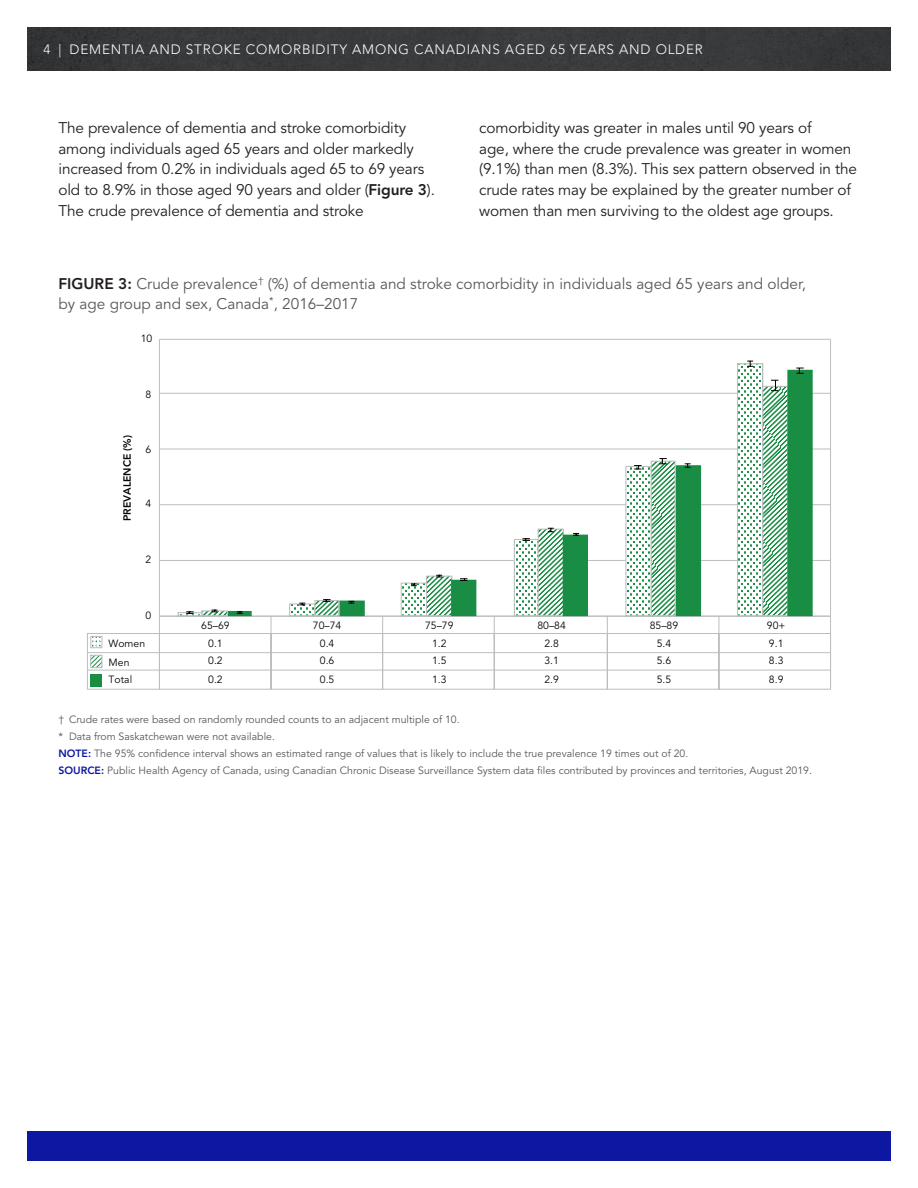
<style>
.page{position:relative;width:918px;height:1188px;background:#fff}
.page>*{position:absolute;margin:0;border:0;box-sizing:border-box;transform-origin:0 0}
.BODY{font:15.3px/20.7px "Avenir LT Std";letter-spacing:-.01em;color:#231f20}
.Figure_Title{font:15.3px/20.7px "Avenir LT Std";color:#57585a}
.t1{font:300 13.5px "Avenir LT Std";letter-spacing:.06em;color:#fff}
.Source{font:10.5px "Avenir LT Std";color:#57585a}
.Notes{font:10.5px "Avenir LT Std";color:#57585a}
._6___Source_with_no{font:10.5px "Avenir LT Std";color:#57585a}
.t2{font:10.5px/19.2px "Avenir LT Std";color:#040503}
.t3{font:800 10.35px "Avenir LT Std";color:#050504}
.s1{font-weight:800}
.s2{font-weight:800;color:#231f20}
.s3{font-weight:800;color:#0d17a1}
</style>
<div class="page">
<div style="left:27px;top:27px;width:864px;height:44px;background:#38393b"></div>
<div style="left:27px;top:1131px;width:864px;height:30px;background:#0d17a1"></div>
<hr style="left:159px;top:560px;width:672px;height:1px;background:#bcbdc0">
<hr style="left:159px;top:504px;width:672px;height:1px;background:#bcbdc0">
<hr style="left:159px;top:449px;width:672px;height:1px;background:#bcbdc0">
<hr style="left:159px;top:393px;width:672px;height:1px;background:#bcbdc0">
<hr style="left:159px;top:339px;width:672px;height:1px;background:#bcbdc0">
<hr style="left:159px;top:339px;width:1px;height:277px;background:#bcbdc0">
<hr style="left:159px;top:616px;width:672px;height:1px;background:#bcbdc0">
<hr style="left:830px;top:339px;width:1px;height:295px;background:#bcbdc0">
<svg style="left:159px;top:617px;width:1px;height:72px"></svg>
<svg style="left:271px;top:617px;width:1px;height:72px"></svg>
<svg style="left:382px;top:617px;width:1px;height:72px"></svg>
<svg style="left:494px;top:617px;width:1px;height:72px"></svg>
<svg style="left:607px;top:617px;width:1px;height:72px"></svg>
<svg style="left:719px;top:617px;width:1px;height:72px"></svg>
<svg style="left:830px;top:634px;width:1px;height:55px"></svg>
<hr style="left:87px;top:633px;width:744px;height:1px;background:#bcbdc0">
<hr style="left:87px;top:652px;width:744px;height:1px;background:#bcbdc0">
<hr style="left:87px;top:670px;width:744px;height:1px;background:#bcbdc0">
<svg style="left:87px;top:634px;width:1px;height:55px"></svg>
<hr style="left:87px;top:689px;width:744px;height:1px;background:#bcbdc0">
<div style="left:91px;top:674px;width:11px;height:12px;background:#188d43"></div>
<svg style="left:93px;top:657px;width:7px;height:9px"></svg>
<div style="left:91px;top:655px;width:11px;height:13px;border:1px solid #bcbdc0"></div>
<svg style="left:93px;top:640px;width:7px;height:6px"></svg>
<div style="left:91px;top:636px;width:11px;height:12px;border:1px solid #bcbdc0"></div>
<svg style="left:228px;top:370px;width:585px;height:246px"></svg>
<svg style="left:186px;top:611px;width:8px;height:3px"></svg>
<svg style="left:299px;top:603px;width:6px;height:2px"></svg>
<svg style="left:411px;top:584px;width:6px;height:2px"></svg>
<svg style="left:523px;top:538px;width:7px;height:3px"></svg>
<svg style="left:634px;top:465px;width:8px;height:5px"></svg>
<svg style="left:747px;top:361px;width:6px;height:6px"></svg>
<svg style="left:323px;top:599px;width:8px;height:3px"></svg>
<svg style="left:436px;top:575px;width:6px;height:3px"></svg>
<svg style="left:548px;top:528px;width:6px;height:4px"></svg>
<svg style="left:659px;top:458px;width:8px;height:6px"></svg>
<svg style="left:771px;top:380px;width:7px;height:11px"></svg>
<svg style="left:237px;top:611px;width:6px;height:3px"></svg>
<svg style="left:348px;top:601px;width:6px;height:3px"></svg>
<svg style="left:460px;top:578px;width:7px;height:3px"></svg>
<svg style="left:573px;top:533px;width:6px;height:3px"></svg>
<svg style="left:685px;top:463px;width:6px;height:5px"></svg>
<svg style="left:796px;top:368px;width:8px;height:6px"></svg>
<p class="t1" style="left:43px;top:41px;width:661px">4 | DEMENTIA AND STROKE COMORBIDITY AMONG CANADIANS AGED 65 YEARS AND OLDER</p>
<p class="BODY" style="left:58px;top:118px;width:378px">The prevalence of dementia and stroke comorbidity among individuals aged 65 years and older markedly increased from 0.2% in individuals aged 65 to 69 years old to 8.9% in those aged 90 years and older (<span class="s1">Figure 3</span>).<br>The crude prevalence of dementia and stroke</p>
<p class="BODY" style="left:479px;top:118px;width:379px">comorbidity was greater in males until 90 years of<br>age, where the crude prevalence was greater in women (9.1%) than men (8.3%). This sex pattern observed in the crude rates may be explained by the greater number of women than men surviving to the oldest age groups.</p>
<p class="Figure_Title" style="left:58px;top:274px;width:749px"><span class="s2">FIGURE 3:</span> Crude prevalence<sup>†</sup> (%) of dementia and stroke comorbidity in individuals aged 65 years and older, by age group and sex, Canada<sup>*</sup>, 2016–2017</p>
<p class="t2" style="left:141px;top:329px;width:13px">10</p>
<p class="t2" style="left:146px;top:385px;width:7px">8</p>
<p class="t3" style="left:121px;top:521px;width:88px;rotate:-90deg">PREVALENCE (%)</p>
<p class="t2" style="left:146px;top:440px;width:7px">6</p>
<p class="t2" style="left:146px;top:494px;width:7px">4</p>
<p class="t2" style="left:146px;top:550px;width:7px">2</p>
<p class="t2" style="left:146px;top:606px;width:7px">0</p>
<p class="t2" style="left:109px;top:634px;width:38px">Women<br>Men</p>
<p class="t2" style="left:109px;top:670px;width:25px">Total</p>
<p class="t2" style="left:201px;top:616px;width:30px">65–69</p>
<p class="t2" style="left:313px;top:616px;width:30px">70–74</p>
<p class="t2" style="left:425px;top:616px;width:30px">75–79</p>
<p class="t2" style="left:537px;top:616px;width:30px">80–84</p>
<p class="t2" style="left:650px;top:616px;width:30px">85–89</p>
<p class="t2" style="left:767px;top:616px;width:20px">90+</p>
<p class="t2" style="left:208px;top:634px;width:16px">0.1</p>
<p class="t2" style="left:320px;top:634px;width:16px">0.4</p>
<p class="t2" style="left:432px;top:634px;width:16px">1.2</p>
<p class="t2" style="left:544px;top:634px;width:16px">2.8</p>
<p class="t2" style="left:657px;top:634px;width:16px">5.4</p>
<p class="t2" style="left:769px;top:634px;width:16px">9.1</p>
<p class="t2" style="left:208px;top:651px;width:16px">0.2</p>
<p class="t2" style="left:320px;top:651px;width:16px">0.6</p>
<p class="t2" style="left:432px;top:651px;width:16px">1.5</p>
<p class="t2" style="left:544px;top:651px;width:16px">3.1</p>
<p class="t2" style="left:657px;top:651px;width:16px">5.6</p>
<p class="t2" style="left:769px;top:651px;width:16px">8.3</p>
<p class="t2" style="left:208px;top:670px;width:16px">0.2</p>
<p class="t2" style="left:320px;top:670px;width:16px">0.5</p>
<p class="t2" style="left:432px;top:670px;width:16px">1.3</p>
<p class="t2" style="left:544px;top:670px;width:16px">2.9</p>
<p class="t2" style="left:657px;top:670px;width:16px">5.5</p>
<p class="t2" style="left:769px;top:670px;width:16px">8.9</p>
<p class="_6___Source_with_no" style="left:58px;top:713px;width:403px">† Crude rates were based on randomly rounded counts to an adjacent multiple of 10.</p>
<p class="_6___Source_with_no" style="left:58px;top:730px;width:218px">* Data from Saskatchewan were not available.</p>
<p class="Notes" style="left:58px;top:747px;width:631px"><span class="s3">NOTE:</span> The 95% confidence interval shows an estimated range of values that is likely to include the true prevalence 19 times out of 20.</p>
<p class="Source" style="left:58px;top:765px;width:755px"><span class="s3">SOURCE:</span> Public Health Agency of Canada, using Canadian Chronic Disease Surveillance System data files contributed by provinces and territories, August 2019.</p>
</div>
